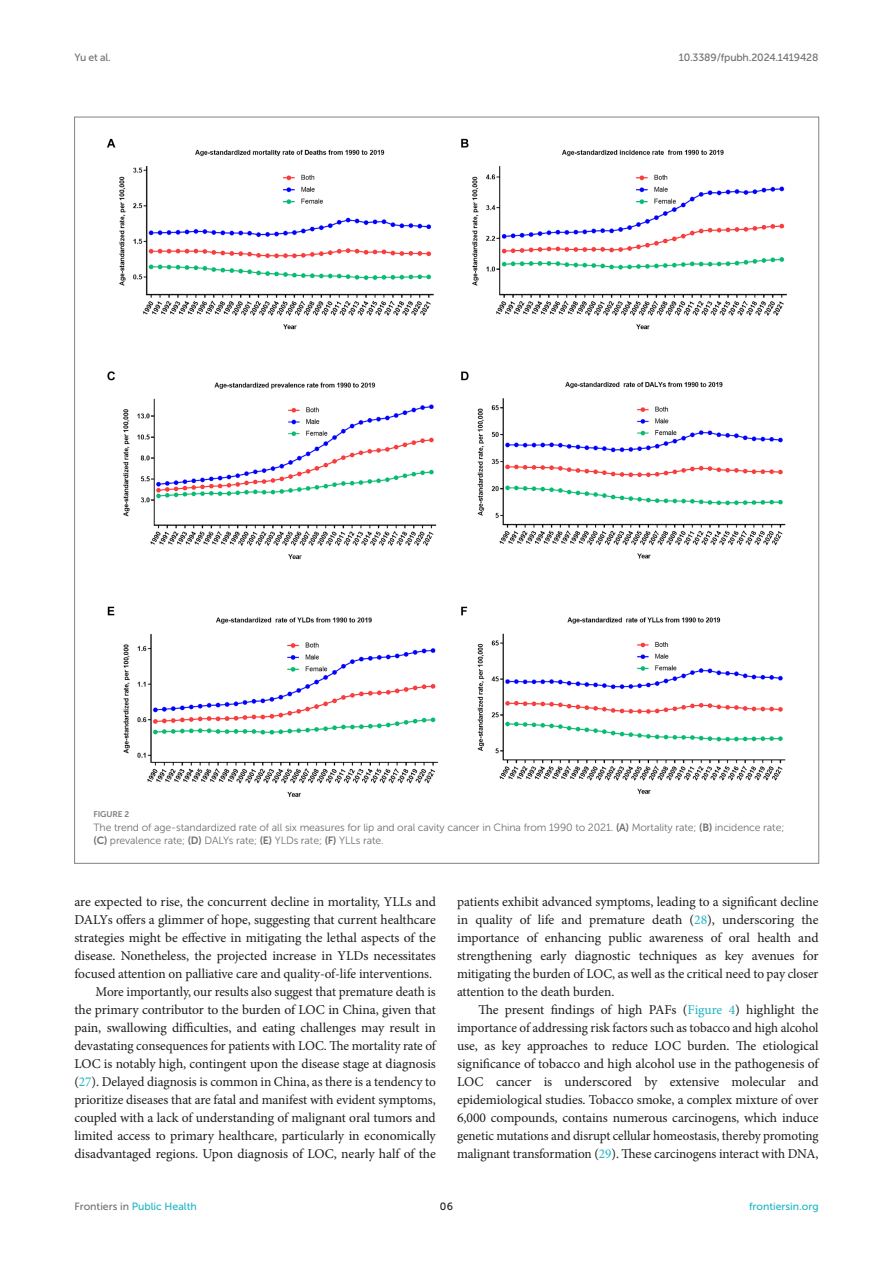
<style>
.page{position:relative;width:893px;height:1263px;background:#fff}
.page>*{position:absolute;margin:0;border:0;box-sizing:border-box;transform-origin:0 0}
.TEXT{font:13.5px/18px "Minion Pro";letter-spacing:-.005em;color:#1b1c1b;text-align:justify}
.FIG_LEG{font:10.5px/13.5px "Museo Sans 300";letter-spacing:-.01em;color:#706f70}
.t1{font:10.5px "Museo Sans 500";color:#1db5c3}
.t2{font:10.5px "Museo Sans 500";letter-spacing:-.015em;color:#706f70}
.t3{font:10.5px "Museo Sans 500";color:#1b1c1b}
.FIG_HD{font:8.25px "Museo Sans 700";letter-spacing:-.01em;color:#7e7f7f}
.s1{font-family:"Museo Sans 700"}
.s2{color:#1db5c3}
.s3{color:#706f70}
</style>
<div class="page">
<img style="left:107px;top:138px;width:680px;height:659px">
<p class="t2" style="left:74px;top:51px;width:38px">Yu et al.</p>
<p class="t2" style="left:679px;top:51px;width:141px">10.3389/fpubh.2024.1419428</p>
<p class="FIG_HD" style="left:94px;top:810px;width:37px">FIGURE 2</p>
<p class="FIG_LEG" style="left:94px;top:820px;width:692px">The trend of age-standardized rate of all six measures for lip and oral cavity cancer in China from 1990 to 2021. <span class="s1">(A)</span> Mortality rate; <span class="s1">(B)</span> incidence rate; <span class="s1">(C)</span> prevalence rate; <span class="s1">(D)</span> DALYs rate; <span class="s1">(E)</span> YLDs rate; <span class="s1">(F)</span> YLLs rate.</p>
<p class="TEXT" style="left:74px;top:893px;width:363px">are expected to rise, the concurrent decline in mortality, YLLs and DALYs offers a glimmer of hope, suggesting that current healthcare strategies might be effective in mitigating the lethal aspects of the disease. Nonetheless, the projected increase in YLDs necessitates focused attention on palliative care and quality-of-life interventions.</p>
<p class="TEXT" style="left:74px;top:983px;width:363px;text-indent:21px">More importantly, our results also suggest that premature death is the primary contributor to the burden of LOC in China, given that pain, swallowing difficulties, and eating challenges may result in devastating consequences for patients with LOC. The mortality rate of LOC is notably high, contingent upon the disease stage at diagnosis (<span class="s2">27</span>). Delayed diagnosis is common in China, as there is a tendency to prioritize diseases that are fatal and manifest with evident symptoms, coupled with a lack of understanding of malignant oral tumors and limited access to primary healthcare, particularly in economically disadvantaged regions. Upon diagnosis of LOC, nearly half of the</p>
<p class="TEXT" style="left:457px;top:893px;width:363px">patients exhibit advanced symptoms, leading to a significant decline in quality of life and premature death (<span class="s2">28</span>), underscoring the importance of enhancing public awareness of oral health and strengthening early diagnostic techniques as key avenues for mitigating the burden of LOC, as well as the critical need to pay closer attention to the death burden.</p>
<p class="TEXT" style="left:457px;top:1001px;width:363px;text-indent:21px">The present findings of high PAFs (<span class="s2">Figure 4</span>) highlight the importance of addressing risk factors such as tobacco and high alcohol use, as key approaches to reduce LOC burden. The etiological significance of tobacco and high alcohol use in the pathogenesis of LOC cancer is underscored by extensive molecular and epidemiological studies. Tobacco smoke, a complex mixture of over 6,000 compounds, contains numerous carcinogens, which induce genetic mutations and disrupt cellular homeostasis, thereby promoting malignant transformation (<span class="s2">29</span>). These carcinogens interact with DNA,</p>
<p class="t1" style="left:74px;top:1200px;width:124px"><span class="s3">Frontiers in</span> Public Health</p>
<p class="t3" style="left:440px;top:1200px;width:15px">06</p>
<p class="t1" style="left:749px;top:1200px;width:71px">frontiersin.org</p>
</div>
